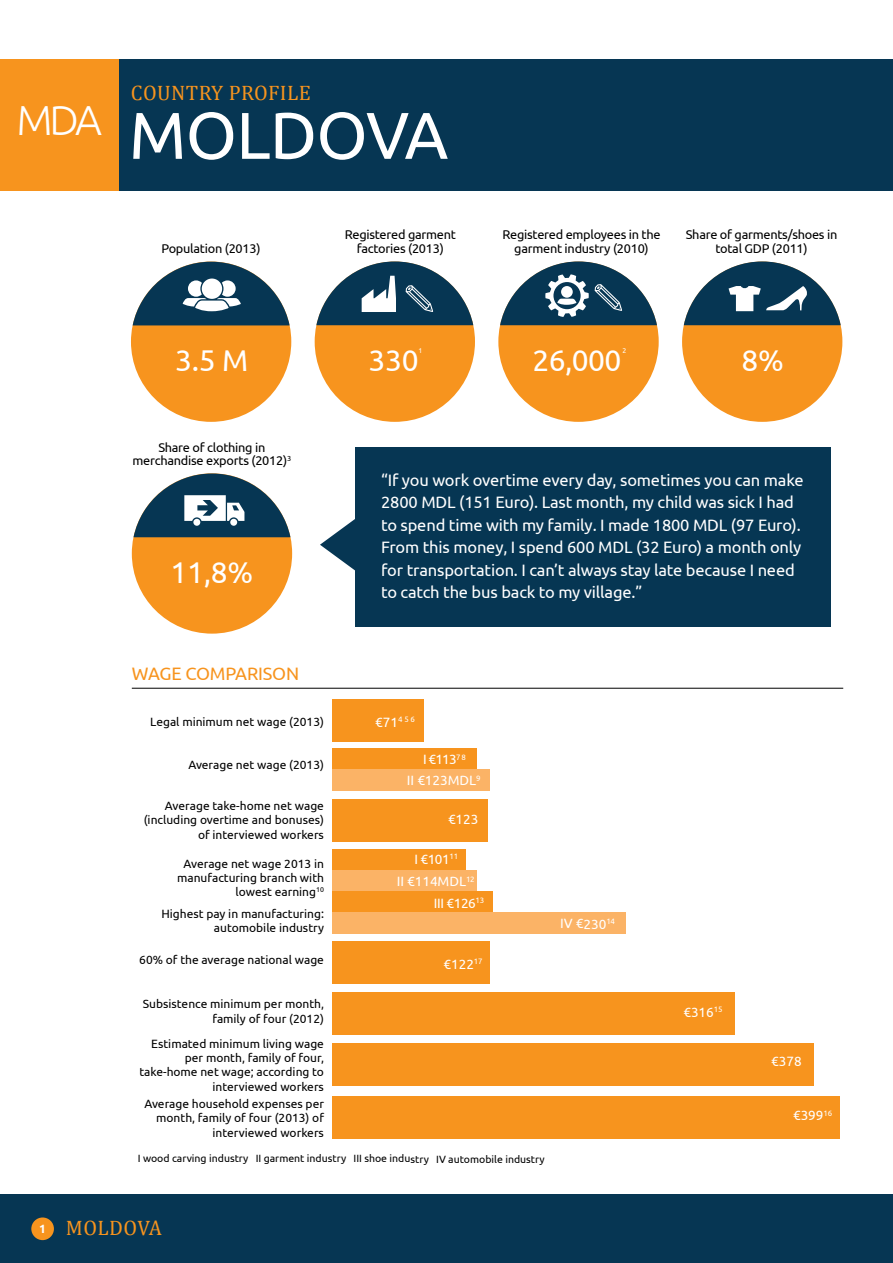
<style>
.page{position:relative;width:893px;height:1263px;background:#fff}
.page>*{position:absolute;margin:0;border:0;box-sizing:border-box;transform-origin:0 0}
.t1{font:66px "Ubuntu";letter-spacing:-.01em;color:#fff}
.t2{font:300 42px "Ubuntu";color:#fff}
.t3{font:30px "Ubuntu";letter-spacing:-.015em;color:#fff}
.t4{font:21px "Cambria";letter-spacing:.02em;color:#f7941e}
.t5{font:18px "Ubuntu";letter-spacing:-.01em;color:#f7941e}
.t6{font:16.5px/22.5px "Ubuntu";letter-spacing:-.01em;color:#fff}
.t7{font:13.5px "Ubuntu";color:#fff}
.t8{font:12.75px/13.5px "Ubuntu";letter-spacing:-.02em;color:#000;text-align:center}
.t9{font:12px/14.2px "Ubuntu";color:#000;text-align:right}
.t10{font:10.5px "Ubuntu";color:#000}
.t11{font:7.8px "Ubuntu";color:#fff}
.t12{font:6.9px "Ubuntu";color:#fff}
.s1{font-family:"Ubuntu";font-weight:700;font-size:12px;color:#fff}
</style>
<div class="page">
<div style="left:0;top:1195px;width:893px;height:68px;background:#063653"></div>
<div style="left:31px;top:1217px;width:23px;height:23px;background:#f7941e;border-radius:50%"></div>
<div style="left:0;top:60px;width:893px;height:131px;background:#063653"></div>
<div style="left:0;top:60px;width:119px;height:131px;background:#f7941e"></div>
<div style="left:131px;top:261px;width:160px;height:161px;background:#f7941e;border-radius:50%"></div>
<div style="left:315px;top:261px;width:160px;height:161px;background:#f7941e;border-radius:50%"></div>
<div style="left:498px;top:261px;width:161px;height:161px;background:#f7941e;border-radius:50%"></div>
<div style="left:682px;top:261px;width:160px;height:161px;background:#f7941e;border-radius:50%"></div>
<div style="left:132px;top:473px;width:160px;height:161px;background:#f7941e;border-radius:50%"></div>
<svg style="left:320px;top:513px;width:36px;height:63px"></svg>
<div style="left:356px;top:447px;width:475px;height:179px;background:#063653"></div>
<svg style="left:133px;top:262px;width:157px;height:63px"></svg>
<svg style="left:316px;top:261px;width:157px;height:64px"></svg>
<svg style="left:500px;top:261px;width:157px;height:64px"></svg>
<svg style="left:133px;top:473px;width:157px;height:64px"></svg>
<svg style="left:684px;top:261px;width:157px;height:64px"></svg>
<div style="left:332px;top:699px;width:92px;height:42px;background:#f7941e"></div>
<div style="left:332px;top:748px;width:145px;height:22px;background:#f7941e"></div>
<div style="left:332px;top:770px;width:158px;height:21px;background:#fbb366"></div>
<div style="left:332px;top:849px;width:133px;height:22px;background:#f7941e"></div>
<div style="left:332px;top:871px;width:145px;height:21px;background:#fbb366"></div>
<div style="left:332px;top:891px;width:161px;height:22px;background:#f7941e"></div>
<div style="left:332px;top:913px;width:293px;height:21px;background:#fbb366"></div>
<div style="left:332px;top:992px;width:402px;height:43px;background:#f7941e"></div>
<div style="left:332px;top:1096px;width:508px;height:42px;background:#f7941e"></div>
<div style="left:332px;top:800px;width:156px;height:42px;background:#f7941e"></div>
<div style="left:332px;top:1044px;width:481px;height:42px;background:#f7941e"></div>
<div style="left:332px;top:941px;width:158px;height:43px;background:#f7941e"></div>
<hr style="left:132px;top:688px;width:711px;height:1px;background:#000">
<h2 class="t2" style="left:16px;top:94px;width:87px">mda</h2>
<h3 class="t4" style="left:131px;top:80px;width:181px">COUNTRY PROFILE</h3>
<h1 class="t1" style="left:129px;top:95px;width:321px">Moldova</h1>
<p class="t8" style="left:161px;top:241px;width:101px">Population (2013)</p>
<p class="t8" style="left:345px;top:228px;width:113px">Registered garment factories (2013)</p>
<p class="t8" style="left:502px;top:228px;width:160px">Registered employees in the garment industry (2010)</p>
<p class="t8" style="left:686px;top:228px;width:153px">Share of garments/shoes in total GDP (2011)</p>
<h3 class="t3" style="left:175px;top:342px;width:75px">3.5 m</h3>
<h3 class="t3" style="left:532px;top:342px;width:90px">26,000</h3>
<p class="t12" style="left:622px;top:347px;width:5px">2</p>
<h3 class="t3" style="left:742px;top:342px;width:44px">8%</h3>
<h3 class="t3" style="left:368px;top:342px;width:52px">330</h3>
<p class="t12" style="left:418px;top:347px;width:5px">1</p>
<p class="t8" style="left:133px;top:440px;width:160px">Share of clothing in merchandise exports (2012)<sup>3</sup></p>
<h3 class="t3" style="left:171px;top:554px;width:84px">11,8%</h3>
<h3 class="t5" style="left:132px;top:663px;width:104px">WAGE comparis</h3>
<h3 class="t5" style="left:272px;top:663px;width:28px">on</h3>
<p class="t9" style="left:150px;top:714px;width:175px">Legal minimum net wage (2013)</p>
<p class="t9" style="left:188px;top:757px;width:137px">Average net wage (2013)</p>
<p class="t9" style="left:144px;top:798px;width:182px">Average take-home net wage (including overtime and bonuses) of interviewed workers</p>
<p class="t9" style="left:177px;top:856px;width:148px">Average net wage 2013 in manufacturing branch with lowest earning<sup>10</sup></p>
<p class="t9" style="left:161px;top:906px;width:164px">Highest pay in manufacturing: automobile industry</p>
<p class="t6" style="left:381px;top:468px;width:424px">“If you work overtime every day, sometimes you can make 2800 MDL (151 Euro). Last month, my child was sick I had to spend time with my family. I made 1800 MDL (97 Euro).<br>From this money, I spend 600 MDL (32 Euro) a month only for transportation. I can’t always stay late because I need to catch the bus back to my village.”</p>
<p class="t7" style="left:375px;top:714px;width:41px">€71<sup>4</sup> <sup>5</sup> <sup>6</sup></p>
<p class="t7" style="left:423px;top:751px;width:45px">I €113<sup>7</sup> <sup>8</sup></p>
<p class="t7" style="left:407px;top:771px;width:75px;rotate:1deg">II €123MDL<sup>9</sup></p>
<p class="t7" style="left:448px;top:811px;width:32px">€123</p>
<p class="t7" style="left:414px;top:851px;width:45px">I €101<sup>11</sup></p>
<p class="t7" style="left:397px;top:872px;width:79px;rotate:1deg">II €114MDL<sup>12</sup></p>
<p class="t7" style="left:434px;top:895px;width:52px">III €126<sup>13</sup></p>
<p class="t7" style="left:560px;top:915px;width:56px;rotate:1deg">IV €230<sup>14</sup></p>
<p class="t9" style="left:139px;top:952px;width:186px">60% of the average national wage</p>
<p class="t11" style="left:474px;top:956px;width:10px">17</p>
<p class="t7" style="left:443px;top:955px;width:32px">€122</p>
<p class="t9" style="left:143px;top:997px;width:183px">Subsistence minimum per month, family of four (2012)</p>
<p class="t9" style="left:139px;top:1036px;width:186px">Estimated minimum living wage per month, family of four, take-home net wage; according to interviewed workers</p>
<p class="t9" style="left:144px;top:1096px;width:181px">Average household expenses per month, family of four (2013) of interviewed workers</p>
<p class="t10" style="left:138px;top:1152px;width:408px">I wood carving industry II garment industry III shoe industry IV automobile industry</p>
<p class="t7" style="left:683px;top:1003px;width:41px">€316<sup>15</sup></p>
<p class="t7" style="left:771px;top:1053px;width:32px">€378</p>
<p class="t7" style="left:793px;top:1107px;width:41px">€399<sup>16</sup></p>
<h3 class="t4" style="left:39px;top:1215px;width:124px"><span class="s1">1</span> MOLDOVA</h3>
</div>
